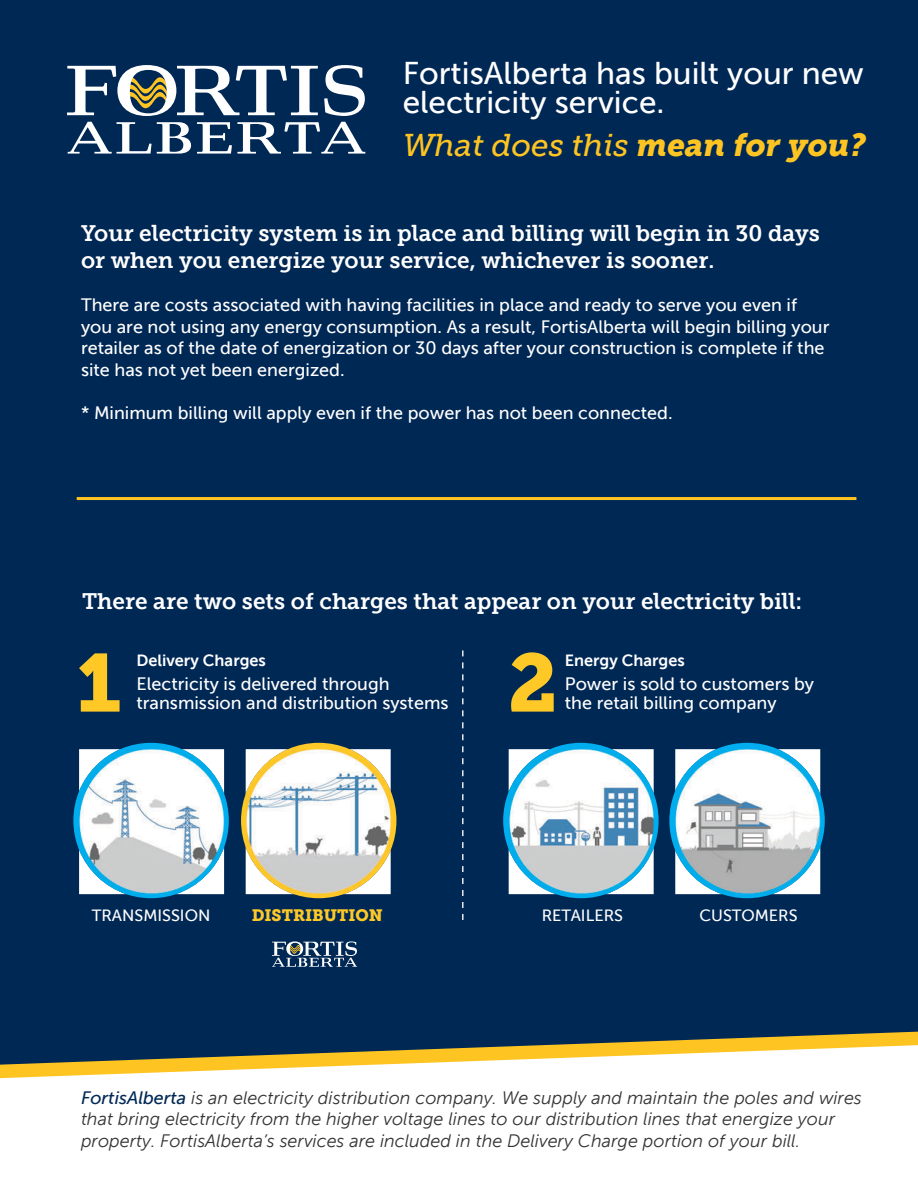
<style>
.page{position:relative;width:918px;height:1188px;background:#fff}
.page>*{position:absolute;margin:0;border:0;box-sizing:border-box;transform-origin:0 0}
.t1{font:81.45px "Museo Slab 900";color:#fec827}
.t2{font:31.5px/28.5px "Museo Sans 500";color:#fff}
.t3{font:italic 31.5px "Museo Slab 500";color:#fec422}
.t4{font:22.5px/27px "Museo Slab 700";color:#fff}
.t5{font:18px/21.6px "Museo Sans 500";color:#fff}
.t6{font:italic 18px/21.6px "Museo Sans 300";color:#323332}
.t7{font:16.35px "Museo Sans 500";color:#fff}
.t8{font:16.35px "Museo Sans 700";color:#fff}
.t9{font:16.35px "Museo Slab 900";color:#fec827}
.s1{font-family:"Museo Slab 900"}
.s2{font-family:"Museo Sans 500";color:#002855}
</style>
<div class="page">
<svg style="left:0;top:1065px;width:365px;height:13px"></svg>
<div style="left:0;top:0;width:918px;height:1065px;background:#002855"></div>
<svg style="left:67px;top:65px;width:251px;height:51px"></svg>
<svg style="left:324px;top:65px;width:41px;height:51px"></svg>
<svg style="left:68px;top:122px;width:123px;height:32px"></svg>
<svg style="left:197px;top:122px;width:168px;height:32px"></svg>
<div style="left:73px;top:743px;width:156px;height:155px;background:#00aeef;border-radius:50%"></div>
<div style="left:241px;top:743px;width:155px;height:155px;background:#fec827;border-radius:50%"></div>
<div style="left:503px;top:743px;width:156px;height:155px;background:#00aeef;border-radius:50%"></div>
<div style="left:669px;top:743px;width:156px;height:155px;background:#00aeef;border-radius:50%"></div>
<img style="left:675px;top:749px;width:145px;height:145px">
<img style="left:509px;top:749px;width:145px;height:145px">
<img style="left:246px;top:749px;width:145px;height:145px">
<img style="left:79px;top:749px;width:145px;height:145px">
<svg style="left:462px;top:650px;width:1px;height:270px"></svg>
<svg style="left:272px;top:941px;width:85px;height:26px"></svg>
<hr style="left:77px;top:497px;width:779px;height:3px;background:#fec422">
<h2 class="t2" style="left:403px;top:59px;width:463px">FortisAlberta has built your new electricity service.</h2>
<h2 class="t3" style="left:403px;top:128px;width:465px">What does this <span class="s1">mean for you?</span></h2>
<p class="t4" style="left:81px;top:220px;width:740px">Your electricity system is in place and billing will begin in 30 days or when you energize your service, whichever is sooner.</p>
<p class="t5" style="left:81px;top:294px;width:750px">There are costs associated with having facilities in place and ready to serve you even if you are not using any energy consumption. As a result, FortisAlberta will begin billing your retailer as of the date of energization or 30 days after your construction is complete if the site has not yet been energized.</p>
<p class="t5" style="left:81px;top:402px;width:593px">* Minimum billing will apply even if the power has not been connected.</p>
<p class="t4" style="left:82px;top:588px;width:722px">There are two sets of charges that appear on your electricity bill:</p>
<h1 class="t1" style="left:77px;top:636px;width:46px">1</h1>
<h1 class="t1" style="left:508px;top:636px;width:51px">2</h1>
<p class="t8" style="left:136px;top:651px;width:131px">Delivery Charges</p>
<p class="t5" style="left:136px;top:675px;width:314px;line-height:19px">Electricity is delivered through transmission and distribution systems</p>
<p class="t8" style="left:565px;top:651px;width:122px">Energy Charges</p>
<p class="t5" style="left:565px;top:673px;width:251px">Power is sold to customers by</p>
<p class="t5" style="left:565px;top:692px;width:213px">the retail billing company</p>
<p class="t7" style="left:92px;top:906px;width:120px">TRANSMISSION</p>
<p class="t9" style="left:252px;top:906px;width:133px">DISTRIBUTION</p>
<p class="t7" style="left:542px;top:907px;width:83px">RETAILERS</p>
<p class="t7" style="left:699px;top:907px;width:100px">CUSTOMERS</p>
<p class="t6" style="left:81px;top:1087px;width:782px"><span class="s2">FortisAlberta</span> is an electricity distribution company. We supply and maintain the poles and wires that bring electricity from the higher voltage lines to our distribution lines that energize your property. FortisAlberta’s services are included in the Delivery Charge portion of your bill.</p>
</div>
